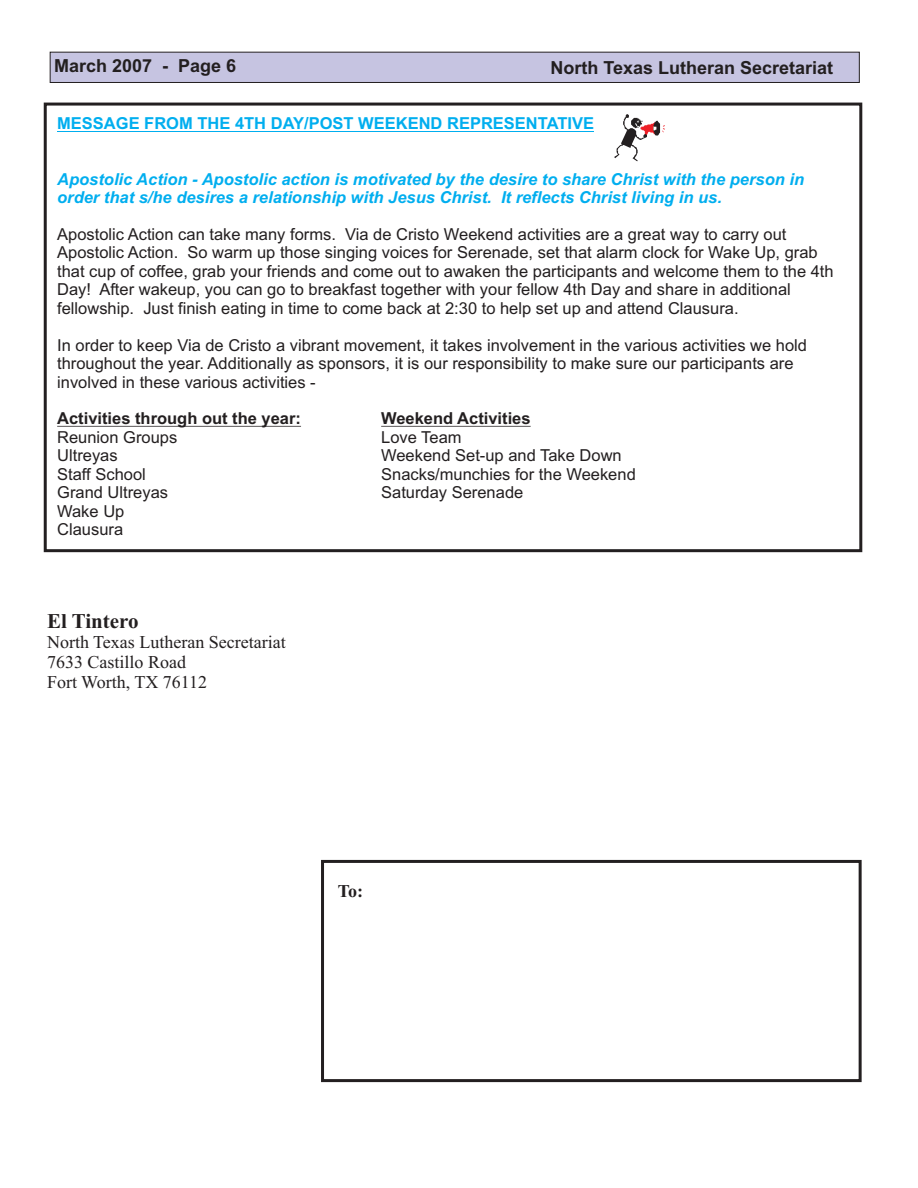
<style>
.page{position:relative;width:918px;height:1188px;background:#fff}
.page>*{position:absolute;margin:0;border:0;box-sizing:border-box;transform-origin:0 0}
.t1{font:700 21px "Times New Roman";color:#231f20}
.t2{font:18px/20px "Times New Roman";color:#231f20}
.t3{font:700 18px "Arial";color:#231f20}
.t4{font:700 18px "Times New Roman";color:#231f20}
.t5{font:16.5px/18.5px "Arial";color:#231f20}
.t6{font:italic 700 16.5px/18.5px "Arial";color:#00aeef}
.t7{font:700 16.5px "Arial";color:#00aeef}
.t8{font:700 16.5px "Arial";color:#231f20}
</style>
<div class="page">
<div style="left:321px;top:860px;width:541px;height:222px;border:3px solid #231f20"></div>
<svg style="left:50px;top:52px;width:810px;height:31px;background:#bcbad5"></svg>
<hr style="left:57px;top:131px;width:537px;height:1px;background:#00aeef">
<hr style="left:57px;top:426px;width:244px;height:1px;background:#231f20">
<hr style="left:381px;top:426px;width:150px;height:1px;background:#231f20">
<svg style="left:614px;top:114px;width:51px;height:47px"></svg>
<div style="left:44px;top:103px;width:818px;height:449px;border:3px solid #231f20"></div>
<p class="t3" style="left:54px;top:59px;width:184px">March 2007 - Page 6</p>
<p class="t3" style="left:550px;top:61px;width:284px">North Texas Lutheran Secretariat</p>
<p class="t7" style="left:57px;top:117px;width:538px">MESSAGE FROM THE 4TH DAY/POST WEEKEND REPRESENTATIVE</p>
<p class="t6" style="left:57px;top:171px;width:748px">Apostolic Action - Apostolic action is motivated by the desire to share Christ with the person in order that s/he desires a relationship with Jesus Christ. It reflects Christ living in us.</p>
<p class="t5" style="left:57px;top:227px;width:778px">Apostolic Action can take many forms. Via de Cristo Weekend activities are a great way to carry out Apostolic Action. So warm up those singing voices for Serenade, set that alarm clock for Wake Up, grab that cup of coffee, grab your friends and come out to awaken the participants and welcome them to the 4th Day! After wakeup, you can go to breakfast together with your fellow 4th Day and share in additional fellowship. Just finish eating in time to come back at 2:30 to help set up and attend Clausura.</p>
<p class="t5" style="left:57px;top:337px;width:751px">In order to keep Via de Cristo a vibrant movement, it takes involvement in the various activities we hold throughout the year. Additionally as sponsors, it is our responsibility to make sure our participants are involved in these various activities -</p>
<p class="t8" style="left:57px;top:412px;width:245px">Activities through out the year:</p>
<p class="t8" style="left:381px;top:412px;width:151px">Weekend Activities</p>
<p class="t5" style="left:57px;top:429px;width:122px">Reunion Groups</p>
<p class="t5" style="left:381px;top:429px;width:82px">Love Team</p>
<p class="t5" style="left:57px;top:448px;width:62px">Ultreyas</p>
<p class="t5" style="left:381px;top:448px;width:242px">Weekend Set-up and Take Down</p>
<p class="t5" style="left:57px;top:466px;width:90px">Staff School</p>
<p class="t5" style="left:381px;top:466px;width:256px">Snacks/munchies for the Weekend</p>
<p class="t5" style="left:57px;top:485px;width:112px">Grand Ultreyas</p>
<p class="t5" style="left:381px;top:485px;width:144px">Saturday Serenade</p>
<p class="t5" style="left:57px;top:503px;width:69px">Wake Up<br>Clausura</p>
<p class="t1" style="left:47px;top:613px;width:93px">El Tintero</p>
<p class="t2" style="left:47px;top:634px;width:240px">North Texas Lutheran Secretariat<br>7633 Castillo Road<br>Fort Worth, TX 76112</p>
<p class="t4" style="left:338px;top:885px;width:27px">To:</p>
</div>
